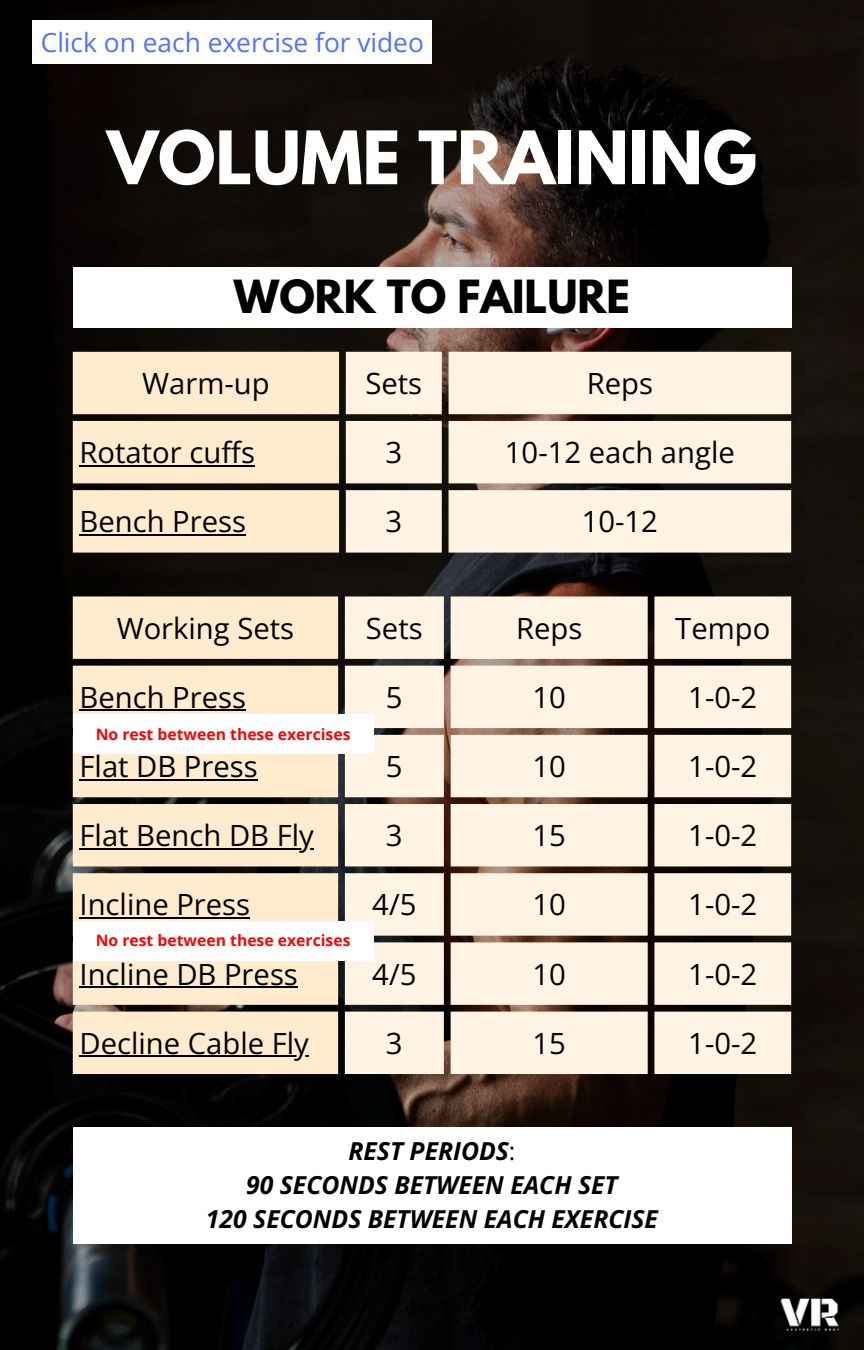
<style>
.page{position:relative;width:864px;height:1350px;background:#fff}
.page>*{position:absolute;margin:0;border:0;box-sizing:border-box;transform-origin:0 0}
.t1{font:700 65.25px "League Spartan";color:#fff}
.t2{font:700 40.5px "League Spartan";color:#000}
.t3{font:29.25px "Open Sans";color:#000}
.t4{font:26.32px "Open Sans";color:#5271ff}
.t5{font:italic 700 24.75px/33.8px "Open Sans";color:#000;text-align:center}
.t6{font:700 15.75px "Open Sans";color:#f60606}
.s1{font-weight:400;font-style:normal}
</style>
<div class="page">
<img style="left:0;top:0;width:864px;height:1350px">
<div style="left:33px;top:21px;width:399px;height:43px;background:#fff"></div>
<svg style="left:73px;top:352px;width:266px;height:201px;background:#eedbbf"></svg>
<svg style="left:346px;top:352px;width:445px;height:201px;background:#ece1d1"></svg>
<hr style="left:80px;top:465px;width:175px;height:2px;background:#000">
<hr style="left:80px;top:534px;width:166px;height:2px;background:#000">
<svg style="left:73px;top:596px;width:265px;height:478px;background:#eddbbf"></svg>
<svg style="left:345px;top:596px;width:446px;height:478px;background:#e8dccc"></svg>
<hr style="left:80px;top:710px;width:166px;height:1px;background:#000">
<hr style="left:80px;top:779px;width:178px;height:1px;background:#000">
<hr style="left:80px;top:848px;width:234px;height:2px;background:#000">
<hr style="left:80px;top:917px;width:170px;height:2px;background:#000">
<hr style="left:80px;top:986px;width:218px;height:2px;background:#000">
<hr style="left:80px;top:1055px;width:229px;height:2px;background:#000">
<div style="left:73px;top:1127px;width:718px;height:117px;background:#fff"></div>
<div style="left:73px;top:715px;width:301px;height:39px;background:#fff"></div>
<div style="left:73px;top:921px;width:301px;height:39px;background:#fff"></div>
<div style="left:73px;top:268px;width:718px;height:60px;background:#fff"></div>
<img style="left:716px;top:1224px;width:148px;height:126px">
<p class="t4" style="left:41px;top:24px;width:385px">Click on each exercise for video</p>
<p class="t1" style="left:107px;top:126px;width:651px">VOLUME TRAINING</p>
<p class="t2" style="left:234px;top:277px;width:398px">WORK TO FAILURE</p>
<p class="t3" style="left:142px;top:363px;width:129px">Warm-up</p>
<h4 class="t3" style="left:365px;top:363px;width:58px">Sets</h4>
<h1 class="t3" style="left:587px;top:363px;width:68px">Reps</h1>
<h2 class="t3" style="left:80px;top:432px;width:177px">Rotator cuffs</h2>
<p class="t3" style="left:385px;top:432px;width:18px">3</p>
<p class="t3" style="left:505px;top:432px;width:231px">10-12 each angle</p>
<p class="t3" style="left:80px;top:501px;width:168px">Bench Press</p>
<p class="t3" style="left:385px;top:501px;width:18px">3</p>
<p class="t3" style="left:582px;top:501px;width:78px">10-12</p>
<p class="t3" style="left:117px;top:607px;width:179px">Working Sets</p>
<p class="t3" style="left:366px;top:607px;width:58px">Sets</p>
<p class="t3" style="left:516px;top:607px;width:68px">Reps</p>
<p class="t3" style="left:675px;top:607px;width:97px">Tempo</p>
<p class="t3" style="left:80px;top:677px;width:168px">Bench Press</p>
<p class="t3" style="left:386px;top:677px;width:18px">5</p>
<p class="t3" style="left:532px;top:677px;width:35px">10</p>
<p class="t3" style="left:688px;top:677px;width:70px">1-0-2</p>
<p class="t6" style="left:96px;top:723px;width:256px">No rest between these exercises</p>
<p class="t3" style="left:80px;top:746px;width:180px">Flat DB Press</p>
<p class="t3" style="left:386px;top:746px;width:18px">5</p>
<p class="t3" style="left:532px;top:746px;width:35px">10</p>
<p class="t3" style="left:688px;top:746px;width:70px">1-0-2</p>
<p class="t3" style="left:80px;top:815px;width:236px">Flat Bench DB Fly</p>
<p class="t3" style="left:386px;top:815px;width:18px">3</p>
<p class="t3" style="left:532px;top:815px;width:35px">15</p>
<p class="t3" style="left:688px;top:815px;width:70px">1-0-2</p>
<p class="t3" style="left:80px;top:884px;width:172px">Incline Press</p>
<p class="t3" style="left:372px;top:884px;width:46px">4/5</p>
<p class="t3" style="left:532px;top:884px;width:35px">10</p>
<p class="t3" style="left:688px;top:884px;width:70px">1-0-2</p>
<p class="t6" style="left:96px;top:930px;width:256px">No rest between these exercises</p>
<p class="t3" style="left:80px;top:953px;width:220px">Incline DB Press</p>
<p class="t3" style="left:372px;top:953px;width:46px">4/5</p>
<p class="t3" style="left:532px;top:953px;width:35px">10</p>
<p class="t3" style="left:688px;top:953px;width:70px">1-0-2</p>
<p class="t3" style="left:80px;top:1023px;width:231px">Decline Cable Fly</p>
<p class="t3" style="left:386px;top:1023px;width:18px">3</p>
<p class="t3" style="left:532px;top:1023px;width:35px">15</p>
<p class="t3" style="left:688px;top:1023px;width:70px">1-0-2</p>
<p class="t5" style="left:206px;top:1134px;width:453px">REST PERIODS<span class="s1">:<br></span>90 SECONDS BETWEEN EACH SET<br>120 SECONDS BETWEEN EACH EXERCISE</p>
</div>
